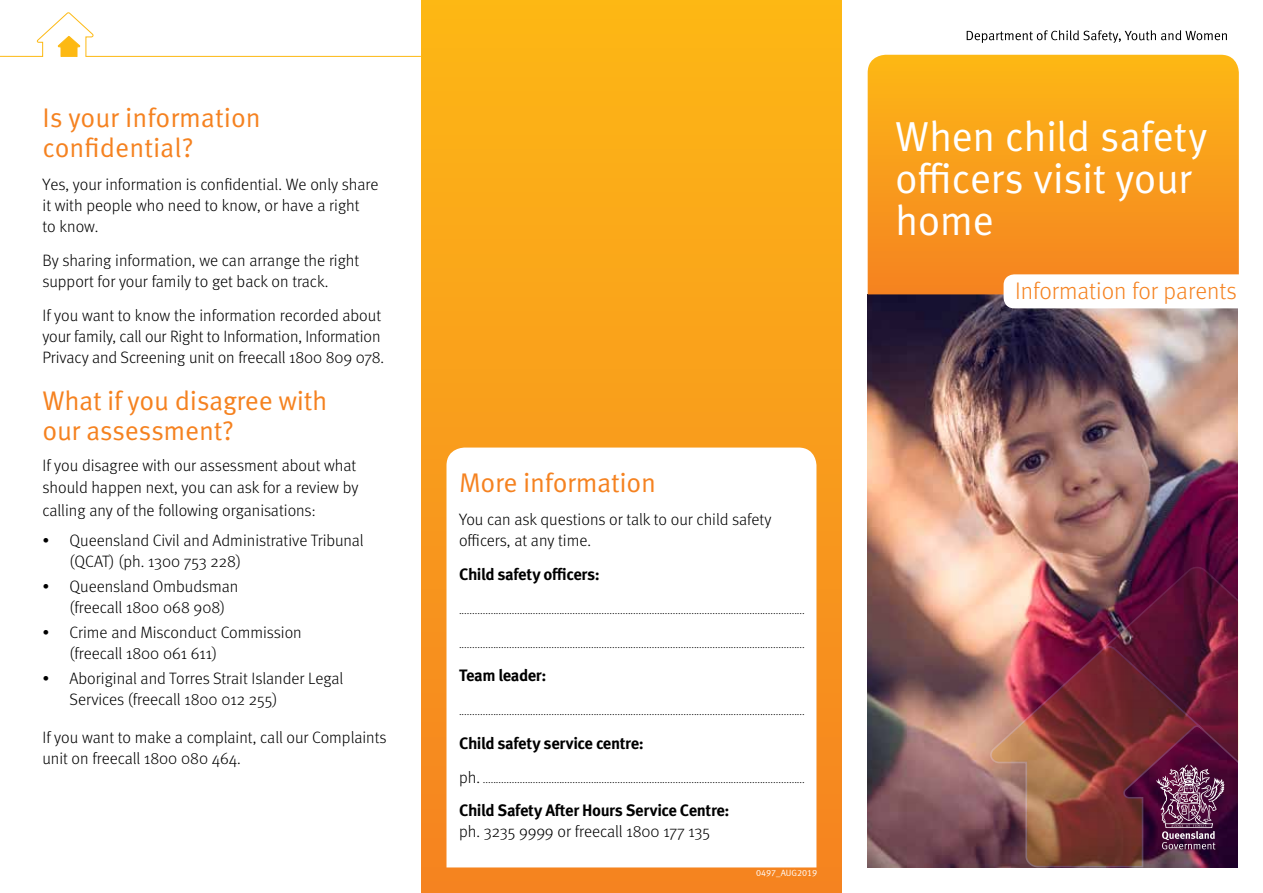
<style>
.page{position:relative;width:1263px;height:893px;background:#fff}
.page>*{position:absolute;margin:0;border:0;box-sizing:border-box;transform-origin:0 0}
.t1{font:42px/42px "Meta OT Norm";letter-spacing:-.015em;color:#fff}
.t2{font:27px/30px "Meta OT Norm";letter-spacing:-.01em;color:#f58220}
.t3{font:300 24px "Meta OT";color:#f58220}
.t4{font:300 16.5px/21px "Meta OT";color:#000}
.t5{font:700 16.5px "Meta OT";letter-spacing:-.025em;color:#000}
.t6{font:300 12px "Meta OT";color:#000}
.t7{font:9px "Meta Normal LF";color:#fff}
.s1{font-size:16.5px}
</style>
<div class="page">
<div style="left:421px;top:0;width:421px;height:893px;background:linear-gradient(to bottom,#fdb716,#f58221)"></div>
<img style="left:868px;top:294px;width:369px;height:573px">
<img style="left:1057px;top:566px;width:181px;height:79px">
<img style="left:989px;top:645px;width:114px;height:222px">
<svg style="left:446px;top:448px;width:370px;height:419px"></svg>
<hr style="left:86px;top:56px;width:335px;height:1px;background:#fdb913">
<svg style="left:0;top:12px;width:94px;height:45px"></svg>
<svg style="left:868px;top:55px;width:371px;height:239px;background:#f99e1b"></svg>
<svg style="left:1003px;top:274px;width:236px;height:34px"></svg>
<img style="left:1103px;top:567px;width:135px;height:300px">
<svg style="left:967px;top:30px;width:260px;height:13px"></svg>
<h2 class="t2" style="left:43px;top:103px;width:220px">Is your information confidential?</h2>
<p class="t4" style="left:43px;top:175px;width:337px">Yes, your information is confidential. We only share it with people who need to know, or have a right<br>to know.</p>
<p class="t4" style="left:43px;top:250px;width:318px">By sharing information, we can arrange the right support for your family to get back on track.</p>
<p class="t4" style="left:43px;top:305px;width:343px">If you want to know the information recorded about your family, call our Right to Information, Information<br>Privacy and Screening unit on freecall 1800 809 078.</p>
<h2 class="t2" style="left:43px;top:386px;width:286px">What if you disagree with our assessment?</h2>
<p class="t4" style="left:43px;top:454px;width:317px;line-height:22.5px">If you disagree with our assessment about what should happen next, you can ask for a review by calling any of the following organisations:</p>
<p class="t4" style="left:70px;top:530px;width:296px;text-indent:-27px">• Queensland Civil and Administrative Tribunal (QCAT) (ph. 1300 753 228)</p>
<p class="t4" style="left:70px;top:576px;width:170px;text-indent:-27px">• Queensland Ombudsman (freecall 1800 068 908)</p>
<p class="t4" style="left:70px;top:622px;width:234px;text-indent:-27px">• Crime and Misconduct Commission (freecall 1800 061 611)</p>
<p class="t4" style="left:70px;top:668px;width:275px;text-indent:-27px">• Aboriginal and Torres Strait Islander Legal<br>Services (freecall 1800 012 255)</p>
<p class="t4" style="left:43px;top:727px;width:346px">If you want to make a complaint, call our Complaints unit on freecall 1800 080 464.</p>
<h2 class="t2" style="left:459px;top:467px;width:199px">More information</h2>
<p class="t4" style="left:459px;top:509px;width:314px">You can ask questions or talk to our child safety officers, at any time.</p>
<p class="t5" style="left:459px;top:564px;width:142px">Child safety officers:</p>
<p class="t6" style="left:459px;top:603px;width:347px">...................................................................................................................................</p>
<p class="t6" style="left:459px;top:636px;width:347px">...................................................................................................................................</p>
<p class="t5" style="left:459px;top:665px;width:89px">Team leader:</p>
<p class="t6" style="left:459px;top:704px;width:347px">...................................................................................................................................</p>
<p class="t5" style="left:459px;top:733px;width:186px">Child safety service centre:</p>
<p class="t6" style="left:459px;top:771px;width:347px"><span class="s1">ph.</span> ..........................................................................................................................</p>
<p class="t5" style="left:459px;top:800px;width:272px">Child Safety After Hours Service Centre:</p>
<p class="t4" style="left:459px;top:821px;width:252px">ph. 3235 9999 or freecall 1800 177 135</p>
<p class="t7" style="left:756px;top:867px;width:63px">0497_AUG2019</p>
<h1 class="t1" style="left:895px;top:116px;width:314px">When child safety officers visit your home</h1>
<h3 class="t3" style="left:1015px;top:276px;width:223px">Information for parents</h3>
</div>
